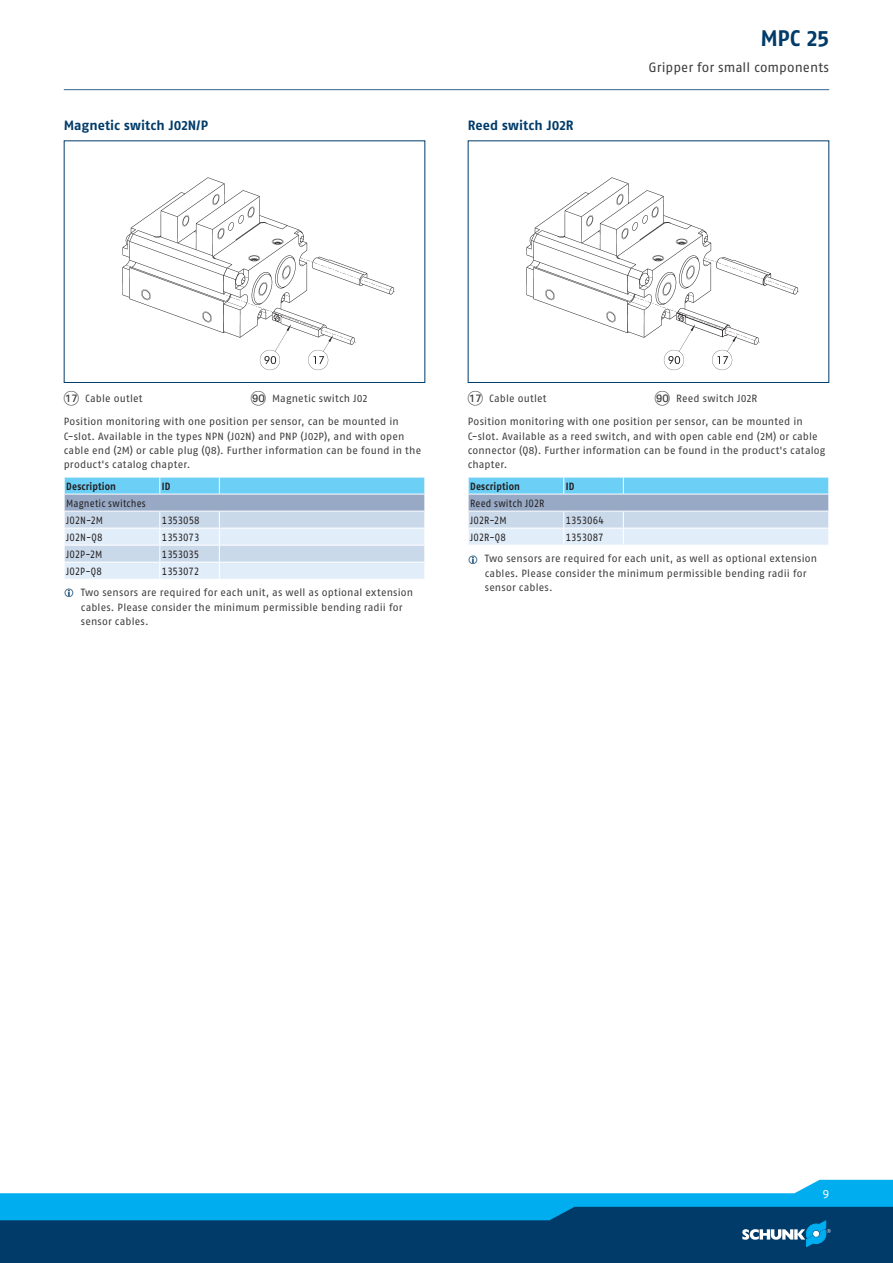
<style>
.page{position:relative;width:893px;height:1263px;background:#fff}
.page>*{position:absolute;margin:0;border:0;box-sizing:border-box;transform-origin:0 0}
.t1{font:700 22.5px "SCHUNK Fago Pro";color:#003b69}
.t2{font:700 13.5px "SCHUNK Fago Pro";letter-spacing:.005em;color:#003b69}
.t3{font:13.5px "SCHUNK Fago Pro";color:#3e3e3f}
.t4{font:12px "SCHUNK Fago Pro";color:#fff}
.t5{font:10.5px/14.2px "SCHUNK Fago Pro";letter-spacing:.015em;color:#3e3e3f}
.t6{font:10.5px/17px "SCHUNK Fago Pro";color:#231f20;scale:.9 1}
.t7{font:700 10.5px "SCHUNK Fago Pro";letter-spacing:.015em;color:#231f20;scale:.9 1}
.t8{font:10.5px "SCHUNK Fago Pro";letter-spacing:-.025em;color:#231f20;scale:.9 1}
.s1{font-family:"Deco Numbers LH Circle";font-size:15px}
</style>
<div class="page">
<div style="left:0;top:1202px;width:893px;height:61px;background:#003b69"></div>
<svg style="left:0;top:1180px;width:893px;height:67px"></svg>
<hr style="left:64px;top:89px;width:765px;height:1px;background:#35628d">
<div style="left:64px;top:140px;width:361px;height:243px;border:1px solid #003b69"></div>
<img style="left:122px;top:177px;width:273px;height:194px">
<svg style="left:64px;top:477px;width:361px;height:102px;background:#bdd8eb"></svg>
<hr style="left:64px;top:511px;width:96px;height:1px;background:#fff">
<hr style="left:160px;top:511px;width:59px;height:1px;background:#fff">
<hr style="left:219px;top:511px;width:206px;height:1px;background:#fff">
<div style="left:468px;top:140px;width:361px;height:243px;border:1px solid #003b69"></div>
<img style="left:526px;top:177px;width:273px;height:194px">
<svg style="left:468px;top:477px;width:361px;height:68px;background:#afd2e8"></svg>
<hr style="left:468px;top:511px;width:96px;height:1px;background:#fff">
<hr style="left:564px;top:511px;width:59px;height:1px;background:#fff">
<hr style="left:623px;top:511px;width:206px;height:1px;background:#fff">
<p class="t2" style="left:64px;top:117px;width:146px">Magnetic switch J02N/P</p>
<p class="t2" style="left:468px;top:117px;width:107px">Reed switch J02R</p>
<h1 class="t1" style="left:760px;top:24px;width:70px">MPC 25</h1>
<p class="t3" style="left:648px;top:60px;width:182px">Gripper for small components</p>
<p class="t5" style="left:64px;top:391px;width:80px"><span class="s1">AQ</span> Cable outlet</p>
<p class="t5" style="left:251px;top:391px;width:118px"><span class="s1">IT</span> Magnetic switch J02</p>
<p class="t5" style="left:64px;top:415px;width:359px">Position monitoring with one position per sensor, can be mounted in C-slot. Available in the types NPN (J02N) and PNP (J02P), and with open cable end (2M) or cable plug (Q8). Further information can be found in the product's catalog chapter.</p>
<p class="t7" style="left:66px;top:480px;width:57px">Description</p>
<p class="t7" style="left:162px;top:480px;width:11px">ID</p>
<p class="t6" style="left:66px;top:495px;width:90px">Magnetic switches<br>J02N-2M</p>
<p class="t6" style="left:162px;top:512px;width:43px">1353058</p>
<p class="t6" style="left:66px;top:529px;width:42px">J02N-Q8</p>
<p class="t6" style="left:162px;top:529px;width:43px">1353073</p>
<p class="t6" style="left:66px;top:546px;width:42px">J02P-2M</p>
<p class="t8" style="left:162px;top:548px;width:43px">1353035</p>
<p class="t6" style="left:66px;top:563px;width:41px">J02P-Q8</p>
<p class="t6" style="left:162px;top:563px;width:43px">1353072</p>
<p class="t5" style="left:81px;top:586px;width:334px">Two sensors are required for each unit, as well as optional extension cables. Please consider the minimum permissible bending radii for sensor cables.</p>
<p class="t5" style="left:468px;top:391px;width:80px"><span class="s1">AQ</span> Cable outlet</p>
<p class="t5" style="left:655px;top:391px;width:104px"><span class="s1">IT</span> Reed switch J02R</p>
<p class="t5" style="left:468px;top:415px;width:359px">Position monitoring with one position per sensor, can be mounted in C-slot. Available as a reed switch, and with open cable end (2M) or cable connector (Q8). Further information can be found in the product's catalog chapter.</p>
<p class="t7" style="left:470px;top:480px;width:57px">Description</p>
<p class="t7" style="left:566px;top:480px;width:11px">ID</p>
<p class="t6" style="left:470px;top:495px;width:84px">Reed switch J02R<br>J02R-2M</p>
<p class="t6" style="left:566px;top:512px;width:44px">1353064</p>
<p class="t6" style="left:470px;top:529px;width:41px">J02R-Q8</p>
<p class="t6" style="left:566px;top:529px;width:44px">1353087</p>
<p class="t5" style="left:485px;top:552px;width:334px">Two sensors are required for each unit, as well as optional extension cables. Please consider the minimum permissible bending radii for sensor cables.</p>
<p class="t4" style="left:822px;top:1186px;width:8px">9</p>
</div>
